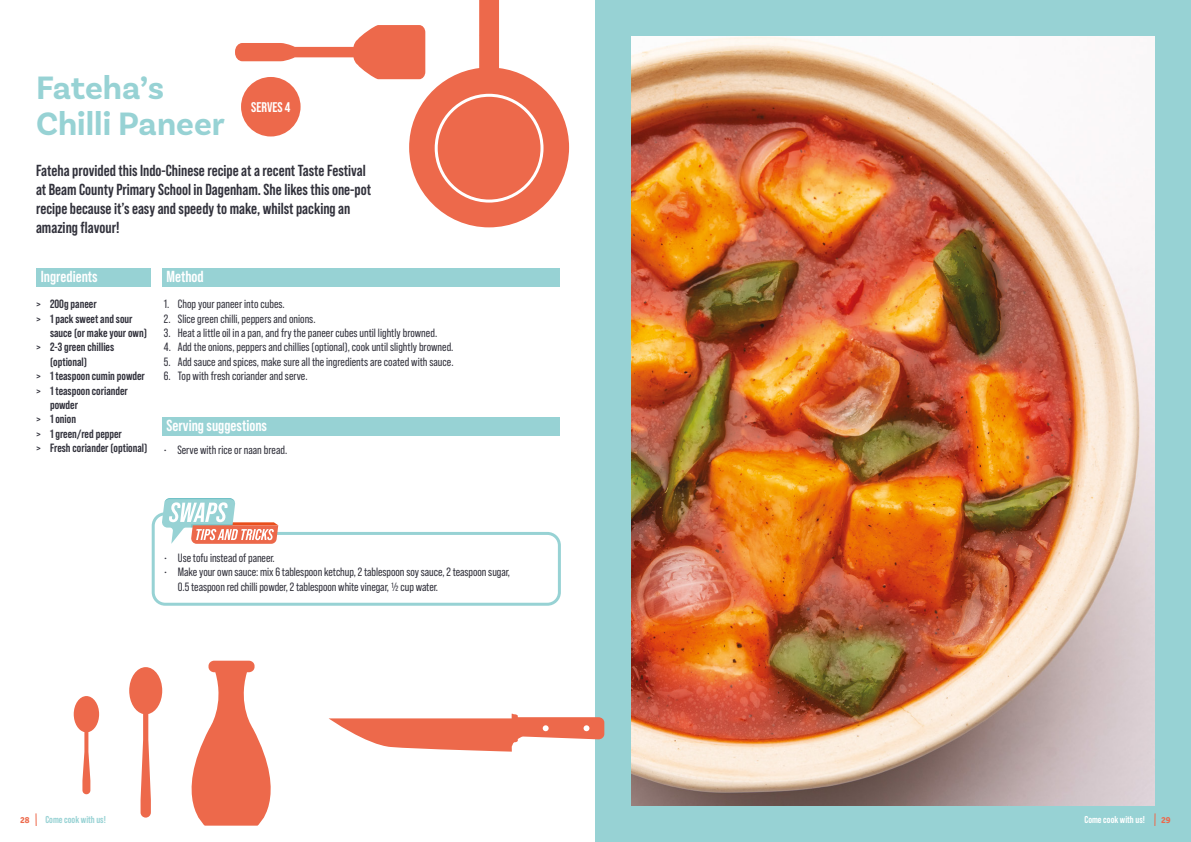
<style>
.page{position:relative;width:1191px;height:842px;background:#fff}
.page>*{position:absolute;margin:0;border:0;box-sizing:border-box;transform-origin:0 0}
.t1{font:700 34px "Basic Sans";color:#97d2d4}
.t2{font:700 16px "Bebas Neue Pro";color:#32323c}
.t3{font:700 16px "Bebas Neue Pro";color:#fff}
.t4{font:700 14px "Bebas Neue Pro";color:#fff}
.t5{font:12px "Bebas Neue Pro";color:#32323c}
.t6{font:700 12px "Bebas Neue Pro";color:#32323c}
.t7{font:700 10px "Bebas Neue Pro";color:#97d2d4}
.t8{font:700 10px "Bebas Neue Pro";color:#fff}
.t9{font:700 9px "Signika Negative";color:#ed694b}
</style>
<div class="page">
<svg style="left:35px;top:813px;width:2px;height:13px"></svg>
<div style="left:595px;top:0;width:596px;height:842px;background:#97d2d4"></div>
<img style="left:631px;top:36px;width:524px;height:770px">
<svg style="left:1154px;top:813px;width:1px;height:13px"></svg>
<svg style="left:151px;top:498px;width:410px;height:108px"></svg>
<div style="left:36px;top:268px;width:114px;height:18px;background:#97d2d4"></div>
<div style="left:162px;top:268px;width:397px;height:18px;background:#97d2d4"></div>
<div style="left:162px;top:417px;width:397px;height:19px;background:#97d2d4"></div>
<svg style="left:329px;top:713px;width:275px;height:39px"></svg>
<svg style="left:74px;top:696px;width:25px;height:98px"></svg>
<svg style="left:129px;top:667px;width:33px;height:151px"></svg>
<svg style="left:191px;top:661px;width:80px;height:165px"></svg>
<svg style="left:235px;top:0;width:334px;height:227px"></svg>
<div style="left:241px;top:77px;width:59px;height:59px;background:#ed694b;border-radius:50%"></div>
<p class="t1" style="left:36px;top:67px;width:130px">Fateha’s</p>
<p class="t1" style="left:36px;top:103px;width:190px">Chilli Paneer</p>
<p class="t2" style="left:36px;top:161px;width:331px">Fateha provided this Indo-Chinese recipe at a recent Taste Festival</p>
<p class="t2" style="left:36px;top:180px;width:337px">at Beam County Primary School in Dagenham. She likes this one-pot</p>
<p class="t2" style="left:36px;top:199px;width:316px">recipe because it’s easy and speedy to make, whilst packing an</p>
<p class="t2" style="left:36px;top:218px;width:85px">amazing flavour!</p>
<p class="t4" style="left:251px;top:99px;width:41px">SERVES 4</p>
<p class="t3" style="left:41px;top:267px;width:59px">Ingredients</p>
<p class="t3" style="left:166px;top:267px;width:39px">Method</p>
<p class="t6" style="left:36px;top:297px;width:62px">&gt; 200g paneer</p>
<p class="t6" style="left:36px;top:312px;width:98px">&gt; 1 pack sweet and sour</p>
<p class="t6" style="left:50px;top:326px;width:98px">sauce (or make your own)</p>
<p class="t6" style="left:36px;top:340px;width:80px">&gt; 2-3 green chillies</p>
<p class="t6" style="left:50px;top:355px;width:39px">(optional)</p>
<p class="t6" style="left:36px;top:369px;width:110px">&gt; 1 teaspoon cumin powder</p>
<p class="t6" style="left:36px;top:384px;width:93px">&gt; 1 teaspoon coriander</p>
<p class="t6" style="left:50px;top:398px;width:30px">powder</p>
<p class="t6" style="left:36px;top:412px;width:41px">&gt; 1 onion</p>
<p class="t6" style="left:36px;top:427px;width:87px">&gt; 1 green/red pepper</p>
<p class="t6" style="left:36px;top:441px;width:113px">&gt; Fresh coriander (optional)</p>
<p class="t5" style="left:164px;top:297px;width:122px">1. Chop your paneer into cubes.</p>
<p class="t5" style="left:164px;top:312px;width:153px">2. Slice green chilli, peppers and onions.</p>
<p class="t5" style="left:164px;top:326px;width:275px">3. Heat a little oil in a pan, and fry the paneer cubes until lightly browned.</p>
<p class="t5" style="left:164px;top:340px;width:291px">4. Add the onions, peppers and chillies (optional), cook until slightly browned.</p>
<p class="t5" style="left:164px;top:355px;width:291px">5. Add sauce and spices, make sure all the ingredients are coated with sauce.</p>
<p class="t5" style="left:164px;top:369px;width:145px">6. Top with fresh coriander and serve.</p>
<p class="t3" style="left:166px;top:416px;width:102px">Serving suggestions</p>
<p class="t5" style="left:163px;top:443px;width:125px">• Serve with rice or naan bread.</p>
<p class="t5" style="left:164px;top:551px;width:112px">• Use tofu instead of paneer.</p>
<p class="t5" style="left:164px;top:565px;width:348px">• Make your own sauce: mix 6 tablespoon ketchup, 2 tablespoon soy sauce, 2 teaspoon sugar,</p>
<p class="t5" style="left:178px;top:580px;width:262px">0.5 teaspoon red chilli powder, 2 tablespoon white vinegar, ½ cup water.</p>
<p class="t9" style="left:20px;top:814px;width:11px">28</p>
<p class="t7" style="left:45px;top:814px;width:62px">Come cook with us!</p>
<p class="t8" style="left:1084px;top:814px;width:62px">Come cook with us!</p>
<p class="t9" style="left:1161px;top:814px;width:11px">29</p>
</div>
